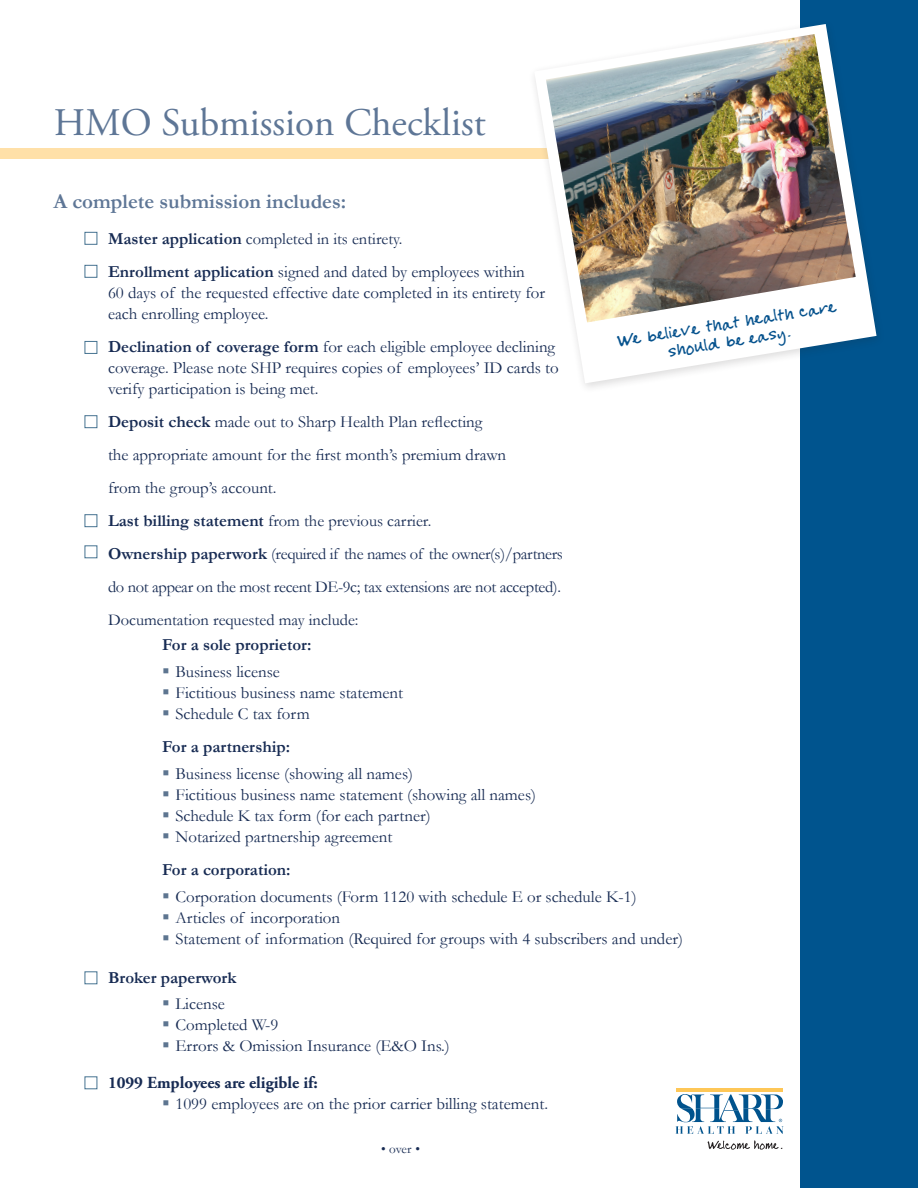
<style>
.page{position:relative;width:918px;height:1188px;background:#fff}
.page>*{position:absolute;margin:0;border:0;box-sizing:border-box;transform-origin:0 0}
.Title_Header{font:39px "Adobe Garamond Pro";color:#5e7696}
.t1{font:22.5px "Cheryl Hand";color:#07538e}
.Top_Blue_Header{font:700 21px "Garamond";color:#5e7696}
.t2{font:16.8px/21px "Garamond";color:#172b53}
.Indented_Basic{font:700 16.8px "Garamond";color:#172b53}
.t3{font:700 16.8px "Adobe Garamond Pro";color:#172b53}
.t4{font:16.5px "Garamond";letter-spacing:-.02em;color:#172b53}
.t5{font:16.5px "Garamond";color:#172b53}
.t6{font:13.2px "Garamond";color:#172b53}
.s1{font-weight:700;font-size:16.8px}
.s2{font-weight:700}
.s3{font-size:28.5px}
</style>
<div class="page">
<div style="left:0;top:148px;width:918px;height:11px;background:#ffe0a8"></div>
<hr style="left:677px;top:1088px;width:106px;height:4px;background:#fec757">
<svg style="left:676px;top:1094px;width:108px;height:40px"></svg>
<svg style="left:708px;top:1140px;width:75px;height:10px"></svg>
<div style="left:801px;top:0;width:117px;height:1188px;background:#00548e"></div>
<div style="left:528px;top:19px;width:358px;height:375px;background:#231f20;opacity:.15"></div>
<svg style="left:534px;top:24px;width:343px;height:359px"></svg>
<img style="left:546px;top:34px;width:310px;height:288px">
<div style="left:85px;top:232px;width:12px;height:12px;border:1px solid #467391"></div>
<div style="left:85px;top:265px;width:12px;height:13px;border:1px solid #467391"></div>
<div style="left:85px;top:341px;width:12px;height:13px;border:1px solid #467391"></div>
<div style="left:85px;top:416px;width:12px;height:12px;border:1px solid #467391"></div>
<div style="left:85px;top:514px;width:12px;height:13px;border:1px solid #467391"></div>
<div style="left:85px;top:546px;width:12px;height:12px;border:1px solid #467391"></div>
<div style="left:85px;top:972px;width:12px;height:12px;border:1px solid #467391"></div>
<div style="left:85px;top:1077px;width:12px;height:12px;border:1px solid #467391"></div>
<p class="Title_Header" style="left:54px;top:100px;width:433px">HMO Submission Checklist</p>
<p class="Top_Blue_Header" style="left:53px;top:189px;width:294px">A complete submission includes:</p>
<p class="t5" style="left:108px;top:227px;width:296px"><span class="s1">Master application</span> completed in its entirety.</p>
<p class="t2" style="left:108px;top:260px;width:439px"><span class="s2">Enrollment application</span> signed and dated by employees within<br>60 days of the requested effective date completed in its entirety for each enrolling employee.</p>
<p class="t2" style="left:108px;top:335px;width:452px"><span class="s2">Declination of coverage form</span> for each eligible employee declining coverage. Please note SHP requires copies of employees’ ID cards to verify participation is being met.</p>
<p class="t2" style="left:108px;top:410px;width:376px"><span class="s2">Deposit check</span> made out to Sharp Health Plan reflecting</p>
<p class="t2" style="left:108px;top:443px;width:400px">the appropriate amount for the first month’s premium drawn</p>
<p class="t2" style="left:108px;top:476px;width:170px">from the group’s account.</p>
<p class="t5" style="left:108px;top:509px;width:325px"><span class="s1">Last billing statement</span> from the previous carrier.</p>
<p class="t4" style="left:108px;top:542px;width:457px"><span class="s1">Ownership paperwork</span> (required if the names of the owner(s)/partners</p>
<p class="t4" style="left:108px;top:575px;width:455px">do not appear on the most recent DE-9c; tax extensions are not accepted).</p>
<p class="t5" style="left:108px;top:608px;width:252px">Documentation requested may include:</p>
<p class="Indented_Basic" style="left:162px;top:635px;width:151px">For a sole proprietor:</p>
<p class="t2" style="left:176px;top:661px;width:106px">Business license</p>
<p class="t2" style="left:176px;top:682px;width:229px">Fictitious business name statement</p>
<p class="t2" style="left:176px;top:703px;width:136px">Schedule C tax form</p>
<p class="Indented_Basic" style="left:162px;top:737px;width:130px">For a partnership:</p>
<p class="t2" style="left:176px;top:763px;width:239px">Business license (showing all names)</p>
<p class="t2" style="left:176px;top:784px;width:362px">Fictitious business name statement (showing all names)</p>
<p class="t2" style="left:176px;top:805px;width:257px">Schedule K tax form (for each partner)</p>
<p class="t2" style="left:176px;top:826px;width:218px">Notarized partnership agreement</p>
<p class="Indented_Basic" style="left:162px;top:860px;width:130px">For a corporation:</p>
<p class="t2" style="left:176px;top:886px;width:463px">Corporation documents (Form 1120 with schedule E or schedule K-1)</p>
<p class="t2" style="left:176px;top:907px;width:166px">Articles of incorporation</p>
<p class="t2" style="left:176px;top:928px;width:509px">Statement of information (Required for groups with 4 subscribers and under)</p>
<p class="Indented_Basic" style="left:108px;top:968px;width:130px">Broker paperwork</p>
<p class="t2" style="left:176px;top:992px;width:51px">License</p>
<p class="t2" style="left:176px;top:1013px;width:104px">Completed W-9</p>
<p class="t2" style="left:176px;top:1034px;width:276px">Errors &amp; Omission Insurance (E&amp;O Ins.)</p>
<p class="t3" style="left:108px;top:1073px;width:211px">1099 Employees are eligible if:</p>
<p class="t2" style="left:176px;top:1093px;width:374px">1099 employees are on the prior carrier billing statement.</p>
<p class="t1" style="left:615px;top:327px;width:223px;rotate:-9deg"><span class="s3">W</span>e believe that health care</p>
<p class="t1" style="left:666px;top:337px;width:125px;rotate:-9deg">should be easy.</p>
<p class="t6" style="left:381px;top:1140px;width:40px">• over •</p>
</div>
